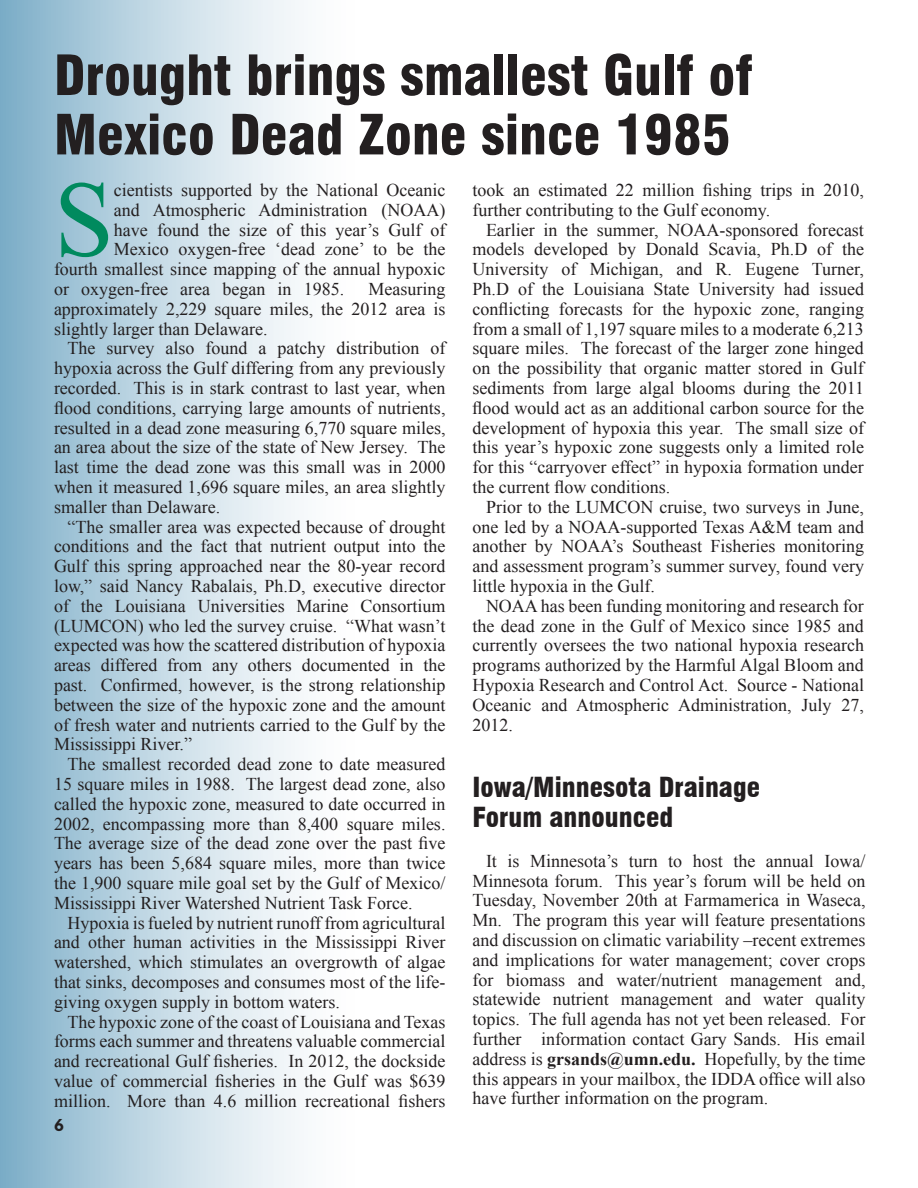
<style>
.page{position:relative;width:918px;height:1188px;background:#fff}
.page>*{position:absolute;margin:0;border:0;box-sizing:border-box;transform-origin:0 0}
.t1{font:107.7px "Times New Roman";color:#008a5e}
.t2{font:900 condensed 54px/59.4px "Swiss 721 BT";color:#231f20}
.t3{font:900 condensed 27px/29.7px "Swiss 721 BT";color:#231f20}
.t4{font:18px/19.8px "Times New Roman";color:#231f20;text-align:justify}
.t5{font:700 18px "Hypatia Sans Pro";color:#231f20}
.s1{font-weight:700}
</style>
<div class="page">
<div style="left:0;top:0;width:379px;height:1188px;background:linear-gradient(to right,#86b3cc,#fff)"></div>
<h2 class="t2" style="left:54px;top:46px;width:701px">Drought brings smallest Gulf of<br>Mexico Dead Zone since 1985</h2>
<h1 class="t1" style="left:54px;top:147px;width:61px">S</h1>
<p class="t4" style="left:114px;top:180px;width:333px">cientists supported by the National Oceanic</p>
<p class="t4" style="left:114px;top:200px;width:333px">and Atmospheric Administration (NOAA)</p>
<p class="t4" style="left:114px;top:219px;width:333px">have found the size of this year’s Gulf of</p>
<p class="t4" style="left:114px;top:239px;width:333px">Mexico oxygen-free ‘dead zone’ to be the</p>
<p class="t4" style="left:54px;top:259px;width:393px">fourth smallest since mapping of the annual hypoxic</p>
<p class="t4" style="left:54px;top:279px;width:292px">or oxygen-free area began in 1985.</p>
<p class="t4" style="left:54px;top:279px;width:393px;text-indent:315px">Measuring approximately 2,229 square miles, the 2012 area is slightly larger than Delaware.</p>
<p class="t4" style="left:54px;top:338px;width:393px;text-indent:14px">The survey also found a patchy distribution of hypoxia across the Gulf differing from any previously recorded. This is in stark contrast to last year, when flood conditions, carrying large amounts of nutrients, resulted in a dead zone measuring 6,770 square miles, an area about the size of the state of New Jersey. The last time the dead zone was this small was in 2000 when it measured 1,696 square miles, an area slightly smaller than Delaware.</p>
<p class="t4" style="left:54px;top:516px;width:393px;text-indent:14px">“The smaller area was expected because of drought conditions and the fact that nutrient output into the Gulf this spring approached near the 80-year record low,” said Nancy Rabalais, Ph.D, executive director of the Louisiana Universities Marine Consortium (LUMCON) who led the survey cruise. “What wasn’t expected was how the scattered distribution of hypoxia areas differed from any others documented in the past. Confirmed, however, is the strong relationship between the size of the hypoxic zone and the amount of fresh water and nutrients carried to the Gulf by the Mississippi River.”</p>
<p class="t4" style="left:54px;top:754px;width:393px;text-indent:14px">The smallest recorded dead zone to date measured 15 square miles in 1988. The largest dead zone, also called the hypoxic zone, measured to date occurred in 2002, encompassing more than 8,400 square miles.<br>The average size of the dead zone over the past five years has been 5,684 square miles, more than twice the 1,900 square mile goal set by the Gulf of Mexico/ Mississippi River Watershed Nutrient Task Force.</p>
<p class="t4" style="left:54px;top:912px;width:393px;text-indent:14px">Hypoxia is fueled by nutrient runoff from agricultural and other human activities in the Mississippi River watershed, which stimulates an overgrowth of algae that sinks, decomposes and consumes most of the life&shy;giving oxygen supply in bottom waters.</p>
<p class="t4" style="left:54px;top:1011px;width:393px;text-indent:14px">The hypoxic zone of the coast of Louisiana and Texas forms each summer and threatens valuable commercial and recreational Gulf fisheries. In 2012, the dockside value of commercial fisheries in the Gulf was $639 million. More than 4.6 million recreational fishers</p>
<p class="t5" style="left:54px;top:1112px;width:11px">6</p>
<p class="t4" style="left:473px;top:180px;width:393px">took an estimated 22 million fishing trips in 2010, further contributing to the Gulf economy.</p>
<p class="t4" style="left:473px;top:219px;width:393px;text-indent:14px">Earlier in the summer, NOAA-sponsored forecast models developed by Donald Scavia, Ph.D of the University of Michigan, and R. Eugene Turner, Ph.D of the Louisiana State University had issued conflicting forecasts for the hypoxic zone, ranging from a small of 1,197 square miles to a moderate 6,213 square miles. The forecast of the larger zone hinged on the possibility that organic matter stored in Gulf sediments from large algal blooms during the 2011 flood would act as an additional carbon source for the development of hypoxia this year. The small size of this year’s hypoxic zone suggests only a limited role for this “carryover effect” in hypoxia formation under the current flow conditions.</p>
<p class="t4" style="left:473px;top:497px;width:393px;text-indent:14px">Prior to the LUMCON cruise, two surveys in June, one led by a NOAA-supported Texas A&amp;M team and another by NOAA’s Southeast Fisheries monitoring and assessment program’s summer survey, found very little hypoxia in the Gulf.</p>
<p class="t4" style="left:473px;top:596px;width:393px;text-indent:14px">NOAA has been funding monitoring and research for the dead zone in the Gulf of Mexico since 1985 and currently oversees the two national hypoxia research programs authorized by the Harmful Algal Bloom and Hypoxia Research and Control Act. Source - National Oceanic and Atmospheric Administration, July 27, 2012.</p>
<h3 class="t3" style="left:472px;top:772px;width:289px">Iowa/Minnesota Drainage<br>Forum announced</h3>
<p class="t4" style="left:472px;top:851px;width:395px;text-indent:14px">It is Minnesota’s turn to host the annual Iowa/ Minnesota forum. This year’s forum will be held on Tuesday, November 20th at Farmamerica in Waseca, Mn. The program this year will feature presentations and discussion on climatic variability –recent extremes and implications for water management; cover crops for biomass and water/nutrient management and, statewide nutrient management and water quality topics. The full agenda has not yet been released. For further information contact Gary Sands. His email address is <span class="s1">grsands@umn.edu.</span> Hopefully, by the time this appears in your mailbox, the IDDA office will also have further information on the program.</p>
</div>
